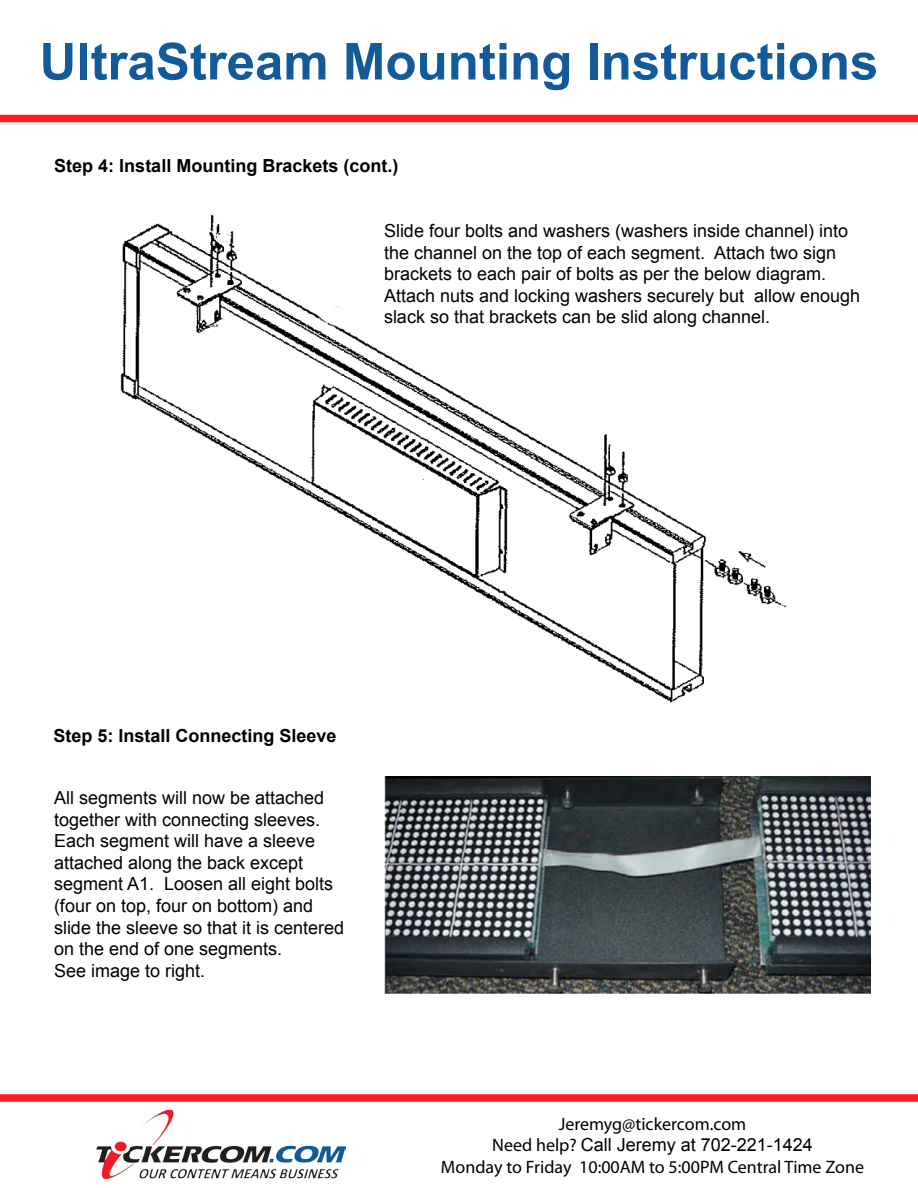
<style>
.page{position:relative;width:918px;height:1188px;background:#fff}
.page>*{position:absolute;margin:0;border:0;box-sizing:border-box;transform-origin:0 0}
.t1{font:700 51px "Arial";color:#125a99}
.t2{font:18px/21.6px "Arial";color:#000}
.t3{font:18px/21.6px "Myriad Pro";color:#000;text-align:center}
.t4{font:700 18px "Arial";color:#000}
.s1{font-family:"Arial"}
</style>
<div class="page">
<img style="left:97px;top:1109px;width:248px;height:71px">
<div style="left:0;top:115px;width:918px;height:7px;background:#ff1d25"></div>
<div style="left:0;top:1094px;width:918px;height:8px;background:#ff1d25"></div>
<img style="left:120px;top:215px;width:667px;height:488px">
<img style="left:385px;top:776px;width:485px;height:218px">
<p class="t1" style="left:40px;top:28px;width:840px">UltraStream Mounting Instructions</p>
<p class="t4" style="left:54px;top:154px;width:346px">Step 4: Install Mounting Brackets (cont.)</p>
<p class="t2" style="left:384px;top:220px;width:478px">Slide four bolts and washers (washers inside channel) into the channel on the top of each segment. Attach two sign brackets to each pair of bolts as per the below diagram.<br>Attach nuts and locking washers securely but allow enough slack so that brackets can be slid along channel.</p>
<p class="t4" style="left:54px;top:724px;width:285px">Step 5: Install Connecting Sleeve</p>
<p class="t2" style="left:54px;top:787px;width:292px">All segments will now be attached together with connecting sleeves.<br>Each segment will have a sleeve attached along the back except segment A1. Loosen all eight bolts (four on top, four on bottom) and slide the sleeve so that it is centered on the end of one segments.<br>See image to right.</p>
<p class="t3" style="left:441px;top:1112px;width:425px">Jeremyg@tickercom.com<br>Need help? <span class="s1">Call Jeremy at 702-221-1424<br></span>Monday to Friday 10:00AM to 5:00PM Central Time Zone</p>
</div>
